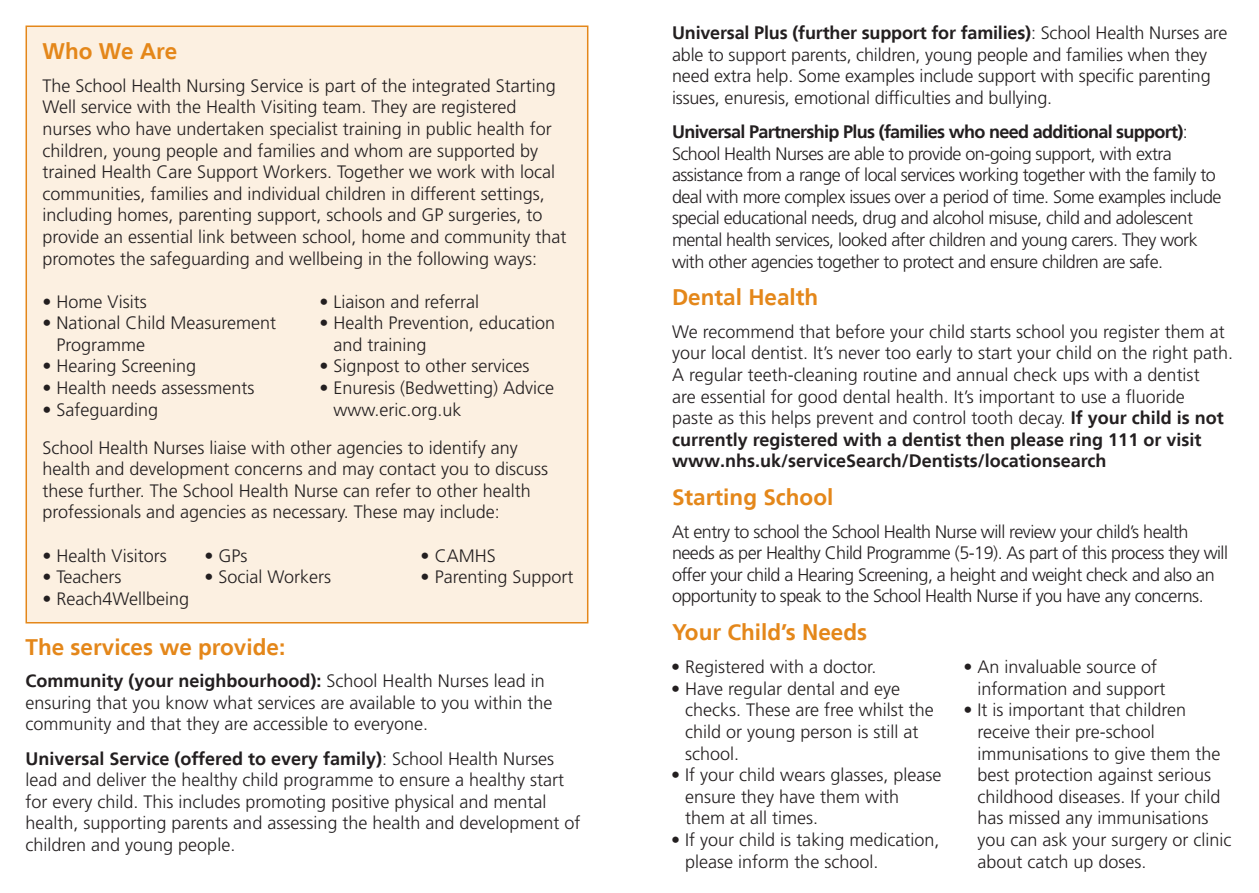
<style>
.page{position:relative;width:1259px;height:893px;background:#fff}
.page>*{position:absolute;margin:0;border:0;box-sizing:border-box;transform-origin:0 0}
.headings_15pt_bold{font:700 22.5px "Frutiger";color:#e4871a}
.Body_copy{font:700 22.5px "Frutiger";color:#e4871a}
.Body_copy-2{font:300 18px/21.6px "Frutiger LT Std";color:#231f20}
.Body_copy-3{font:300 18px/21.6px "Frutiger LT Std";letter-spacing:-.03em;color:#231f20}
.headings_15pt_bold-2{font:300 18px/21.6px "Frutiger LT Std";color:#231f20}
.headings_15pt_bold-3{font:300 18px/21.6px "Frutiger LT Std";letter-spacing:-.03em;color:#231f20}
.s1{font-family:"Frutiger";font-weight:700}
</style>
<div class="page">
<div style="left:26px;top:26px;width:562px;height:597px;background:#fcf0e1;border:2px solid #e4871a"></div>
<p class="headings_15pt_bold" style="left:43px;top:38px;width:136px">Who We Are</p>
<p class="Body_copy-2" style="left:43px;top:75px;width:525px">The School Health Nursing Service is part of the integrated Starting Well service with the Health Visiting team. They are registered nurses who have undertaken specialist training in public health for children, young people and families and whom are supported by trained Health Care Support Workers. Together we work with local communities, families and individual children in different settings, including homes, parenting support, schools and GP surgeries, to provide an essential link between school, home and community that promotes the safeguarding and wellbeing in the following ways:</p>
<p class="Body_copy-2" style="left:319px;top:291px;width:161px">• Liaison and referral</p>
<p class="Body_copy-2" style="left:333px;top:312px;width:223px;text-indent:-14px">• Health Prevention, education and training</p>
<p class="Body_copy-2" style="left:319px;top:356px;width:212px">• Signpost to other services</p>
<p class="Body_copy-2" style="left:333px;top:377px;width:222px;text-indent:-14px">• Enuresis (Bedwetting) Advice www.eric.org.uk</p>
<p class="Body_copy-2" style="left:43px;top:437px;width:507px">School Health Nurses liaise with other agencies to identify any health and development concerns and may contact you to discuss these further. The School Health Nurse can refer to other health professionals and agencies as necessary. These may include:</p>
<p class="Body_copy-2" style="left:43px;top:545px;width:126px">• Health Visitors</p>
<p class="Body_copy-2" style="left:205px;top:545px;width:45px">• GPs</p>
<p class="Body_copy-2" style="left:421px;top:545px;width:77px">• CAMHS</p>
<p class="Body_copy-2" style="left:43px;top:566px;width:81px">• Teachers</p>
<p class="Body_copy-2" style="left:205px;top:566px;width:128px">• Social Workers</p>
<p class="Body_copy-2" style="left:421px;top:566px;width:154px">• Parenting Support</p>
<p class="Body_copy-2" style="left:43px;top:588px;width:148px">• Reach4Wellbeing</p>
<p class="Body_copy-2" style="left:43px;top:291px;width:106px">• Home Visits</p>
<p class="Body_copy-2" style="left:57px;top:312px;width:221px;text-indent:-14px">• National Child Measurement<br>Programme</p>
<p class="Body_copy-2" style="left:43px;top:356px;width:155px">• Hearing Screening</p>
<p class="Body_copy-2" style="left:43px;top:377px;width:214px">• Health needs assessments</p>
<p class="Body_copy-2" style="left:43px;top:399px;width:117px">• Safeguarding</p>
<p class="Body_copy" style="left:26px;top:634px;width:261px">The services we provide:</p>
<p class="Body_copy-2" style="left:26px;top:670px;width:528px"><span class="s1">Community (your neighbourhood):</span> School Health Nurses lead in ensuring that you know what services are available to you within the community and that they are accessible to everyone.</p>
<p class="Body_copy-2" style="left:26px;top:748px;width:556px"><span class="s1">Universal Service (offered to every family)</span>: School Health Nurses lead and deliver the healthy child programme to ensure a healthy start for every child. This includes promoting positive physical and mental health, supporting parents and assessing the health and development of children and young people.</p>
<p class="Body_copy-2" style="left:672px;top:22px;width:557px"><span class="s1">Universal Plus (further support for families)</span>: School Health Nurses are able to support parents, children, young people and families when they need extra help. Some examples include support with specific parenting issues, enuresis, emotional difficulties and bullying.</p>
<p class="Body_copy-3" style="left:672px;top:121px;width:551px"><span class="s1">Universal Partnership Plus (families who need additional support)</span>:<br>School Health Nurses are able to provide on-going support, with extra assistance from a range of local services working together with the family to deal with more complex issues over a period of time. Some examples include special educational needs, drug and alcohol misuse, child and adolescent mental health services, looked after children and young carers. They work with other agencies together to protect and ensure children are safe.</p>
<p class="Body_copy" style="left:672px;top:284px;width:148px">Dental Health</p>
<p class="headings_15pt_bold-2" style="left:672px;top:321px;width:563px">We recommend that before your child starts school you register them at your local dentist. It’s never too early to start your child on the right path.<br>A regular teeth-cleaning routine and annual check ups with a dentist<br>are essential for good dental health. It’s important to use a fluoride<br>paste as this helps prevent and control tooth decay. <span class="s1">If your child is not currently registered with a dentist then please ring 111 or visit www.nhs.uk/serviceSearch/Dentists/locationsearch</span></p>
<p class="headings_15pt_bold" style="left:672px;top:484px;width:163px">Starting School</p>
<p class="headings_15pt_bold-3" style="left:672px;top:521px;width:557px">At entry to school the School Health Nurse will review your child’s health needs as per Healthy Child Programme (5-19). As part of this process they will offer your child a Hearing Screening, a height and weight check and also an opportunity to speak to the School Health Nurse if you have any concerns.</p>
<p class="headings_15pt_bold" style="left:672px;top:619px;width:197px">Your Child’s Needs</p>
<p class="headings_15pt_bold-2" style="left:671px;top:656px;width:207px">• Registered with a doctor.</p>
<p class="Body_copy-2" style="left:685px;top:678px;width:250px;text-indent:-14px">• Have regular dental and eye checks. These are free whilst the child or young person is still at school.</p>
<p class="Body_copy-2" style="left:685px;top:764px;width:258px;text-indent:-14px">• If your child wears glasses, please ensure they have them with them at all times.</p>
<p class="Body_copy-2" style="left:685px;top:829px;width:256px;text-indent:-14px">• If your child is taking medication, please inform the school.</p>
<p class="Body_copy-2" style="left:977px;top:656px;width:190px;text-indent:-14px">• An invaluable source of information and support</p>
<p class="Body_copy-2" style="left:977px;top:700px;width:256px;text-indent:-14px">• It is important that children receive their pre-school immunisations to give them the best protection against serious childhood diseases. If your child has missed any immunisations you can ask your surgery or clinic about catch up doses.</p>
</div>
